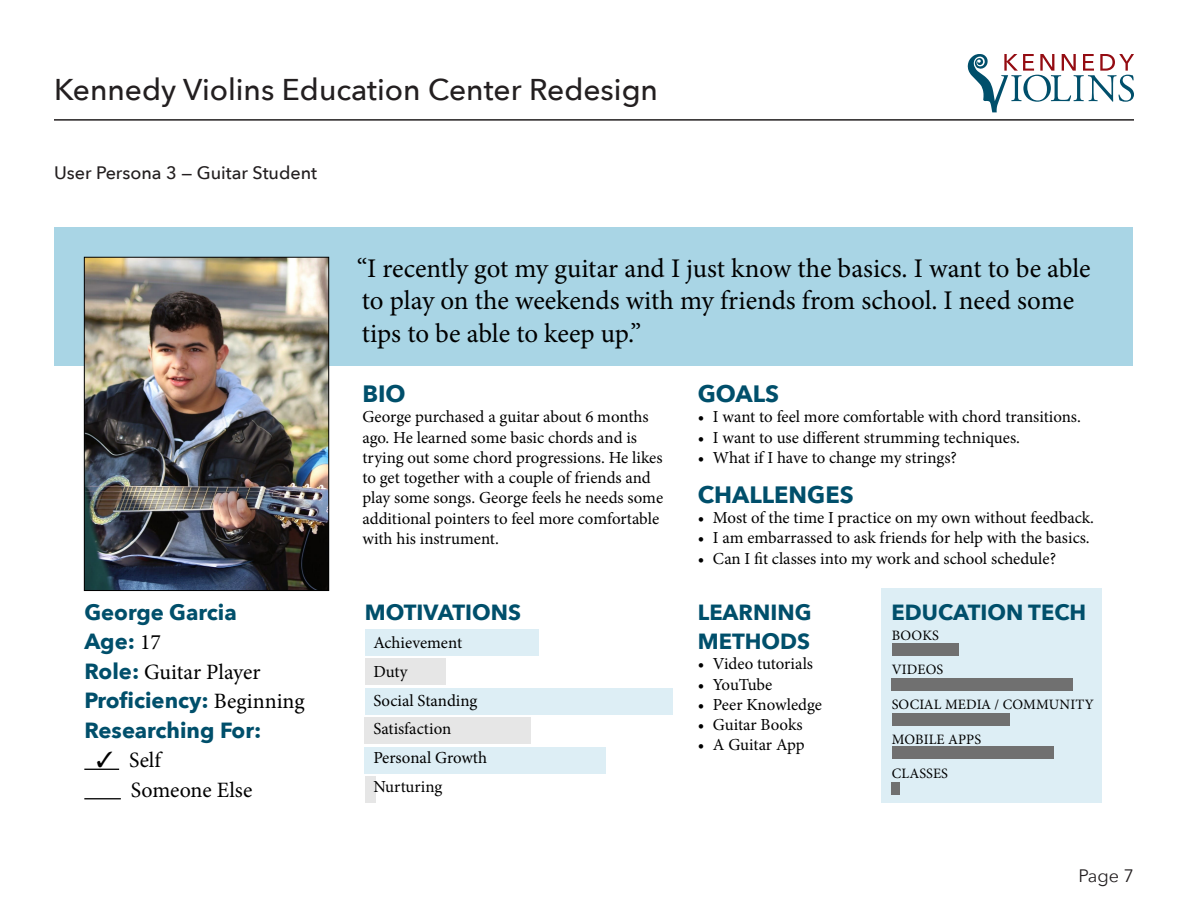
<style>
.page{position:relative;width:1188px;height:918px;background:#fff}
.page>*{position:absolute;margin:0;border:0;box-sizing:border-box;transform-origin:0 0}
.t1{font:500 30px "Avenir Next";color:#231f20}
.t2{font:27px/32.4px "Minion Pro";letter-spacing:-.005em;color:#000}
.t3{font:700 23.55px "Avenir Next";color:#004f6b}
.t4{font:700 21.9px/29.5px "Avenir Next";color:#004f6b}
.t5{font:21.9px/29.5px "Minion Pro";color:#000}
.Paragraph_Head{font:500 18px "Avenir Next";color:#231f20}
.t6{font:18px "Avenir Next";color:#231f20}
.t7{font:16.8px/20.2px "Minion Pro";letter-spacing:-.005em;color:#000}
.t8{font:14.4px "Minion Pro";letter-spacing:.01em;color:#000}
.s1{font-family:"Minion Pro";font-weight:400;color:#000}
</style>
<div class="page">
<hr style="left:54px;top:119px;width:1080px;height:2px;background:#231f20">
<svg style="left:968px;top:54px;width:166px;height:58px"></svg>
<div style="left:882px;top:588px;width:220px;height:215px;background:#ddeef5"></div>
<div style="left:365px;top:629px;width:174px;height:27px;background:#ddeef5"></div>
<div style="left:365px;top:658px;width:80px;height:27px;background:#e6e6e6"></div>
<div style="left:365px;top:688px;width:308px;height:27px;background:#ddeef5"></div>
<div style="left:365px;top:717px;width:166px;height:27px;background:#e6e6e6"></div>
<div style="left:365px;top:747px;width:241px;height:27px;background:#ddeef5"></div>
<div style="left:365px;top:776px;width:10px;height:27px;background:#e6e6e6"></div>
<div style="left:54px;top:227px;width:1079px;height:138px;background:#a9d5e5"></div>
<hr style="left:84px;top:769px;width:35px;height:1px;background:#000">
<hr style="left:84px;top:798px;width:37px;height:1px;background:#000">
<img style="left:86px;top:259px;width:241px;height:330px">
<div style="left:84px;top:257px;width:245px;height:334px;border:1px solid #000"></div>
<div style="left:892px;top:643px;width:67px;height:13px;background:#707070"></div>
<div style="left:892px;top:678px;width:181px;height:13px;background:#707070"></div>
<div style="left:892px;top:713px;width:118px;height:13px;background:#707070"></div>
<div style="left:892px;top:746px;width:161px;height:13px;background:#707070"></div>
<div style="left:892px;top:782px;width:8px;height:13px;background:#707070"></div>
<h1 class="t1" style="left:54px;top:64px;width:606px">Kennedy Violins Education Center Redesign</h1>
<p class="Paragraph_Head" style="left:54px;top:157px;width:265px">User Persona 3 — Guitar Student</p>
<p class="t4" style="left:84px;top:597px;width:222px">George Garcia<br>Age: <span class="s1">17<br></span>Role: <span class="s1">Guitar Player<br></span>Proficiency: <span class="s1">Beginning<br></span>Researching For:</p>
<p class="t5" style="left:131px;top:745px;width:123px;text-indent:-34px">✓ Self<br>Someone Else</p>
<p class="t2" style="left:357px;top:252px;width:735px">“I recently got my guitar and I just know the basics. I want to be able to play on the weekends with my friends from school. I need some tips to be able to keep up.”</p>
<p class="t3" style="left:362px;top:374px;width:45px">BIO</p>
<p class="t7" style="left:362px;top:407px;width:302px">George purchased a guitar about 6 months ago. He learned some basic chords and is trying out some chord progressions. He likes to get together with a couple of friends and play some songs. George feels he needs some additional pointers to feel more comfortable with his instrument.</p>
<p class="t3" style="left:698px;top:374px;width:83px">GOALS</p>
<p class="t7" style="left:698px;top:407px;width:385px">• I want to feel more comfortable with chord transitions.</p>
<p class="t7" style="left:698px;top:427px;width:324px">• I want to use different strumming techniques.</p>
<p class="t7" style="left:698px;top:447px;width:261px">• What if I have to change my strings?</p>
<p class="t3" style="left:698px;top:474px;width:157px">CHALLENGES</p>
<p class="t7" style="left:698px;top:508px;width:398px">• Most of the time I practice on my own without feedback.</p>
<p class="t7" style="left:698px;top:528px;width:394px">• I am embarrassed to ask friends for help with the basics.</p>
<p class="t7" style="left:698px;top:548px;width:360px">• Can I fit classes into my work and school schedule?</p>
<p class="t4" style="left:365px;top:597px;width:158px">MOTIVATIONS</p>
<p class="t7" style="left:373px;top:629px;width:115px;line-height:28.7px">Achievement<br>Duty<br>Social Standing<br>Satisfaction<br>Personal Growth<br>Nurturing</p>
<p class="t4" style="left:698px;top:597px;width:115px">LEARNING<br>METHODS</p>
<p class="t7" style="left:698px;top:654px;width:117px">• Video tutorials</p>
<p class="t7" style="left:698px;top:674px;width:76px">• YouTube</p>
<p class="t7" style="left:698px;top:694px;width:126px">• Peer Knowledge</p>
<p class="t7" style="left:698px;top:715px;width:106px">• Guitar Books</p>
<p class="t7" style="left:698px;top:735px;width:108px">• A Guitar App</p>
<p class="t4" style="left:892px;top:597px;width:196px">EDUCATION TECH</p>
<p class="t8" style="left:892px;top:626px;width:49px">BOOKS</p>
<p class="t8" style="left:892px;top:660px;width:53px">VIDEOS</p>
<p class="t8" style="left:892px;top:695px;width:204px">SOCIAL MEDIA / COMMUNITY</p>
<p class="t8" style="left:892px;top:729px;width:91px">MOBILE APPS</p>
<p class="t8" style="left:892px;top:764px;width:58px">CLASSES</p>
<p class="t6" style="left:1078px;top:861px;width:57px">Page 7</p>
</div>
